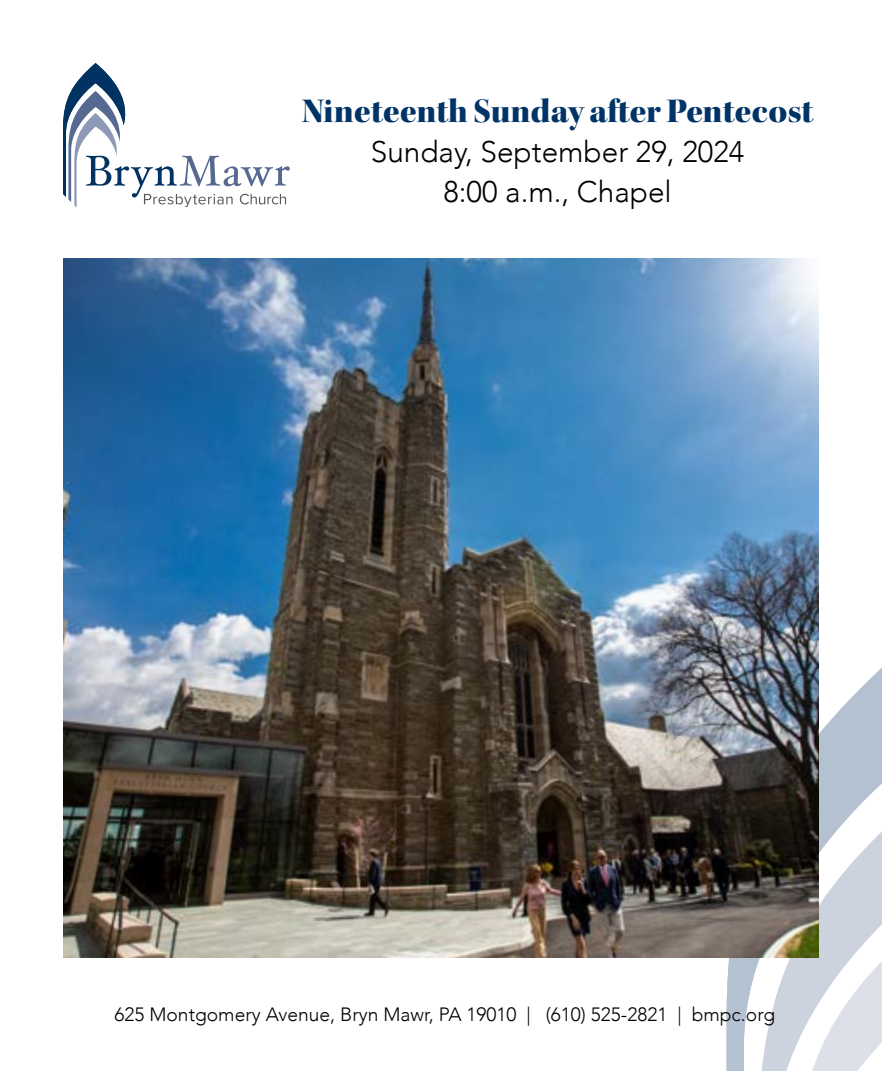
<style>
.page{position:relative;width:882px;height:1071px;background:#fff}
.page>*{position:absolute;margin:0;border:0;box-sizing:border-box;transform-origin:0 0}
.t1{font:35px "Kepler Std Black Disp";color:#036}
.t2{font:300 29.75px/40.2px "Avenir";color:#000;text-align:center}
.t3{font:300 19.25px "Avenir";color:#000}
</style>
<div class="page">
<svg style="left:727px;top:667px;width:155px;height:404px"></svg>
<svg style="left:63px;top:63px;width:227px;height:144px"></svg>
<img style="left:63px;top:258px;width:756px;height:700px">
<h1 class="t1" style="left:302px;top:90px;width:513px">Nineteenth Sunday after Pentecost</h1>
<h2 class="t2" style="left:371px;top:132px;width:375px">Sunday, September 29, 2024<br>8:00 a.m., Chapel</h2>
<p class="t3" style="left:114px;top:1003px;width:662px">625 Montgomery Avenue, Bryn Mawr, PA 19010 | (610) 525-2821 | bmpc.org</p>
</div>
